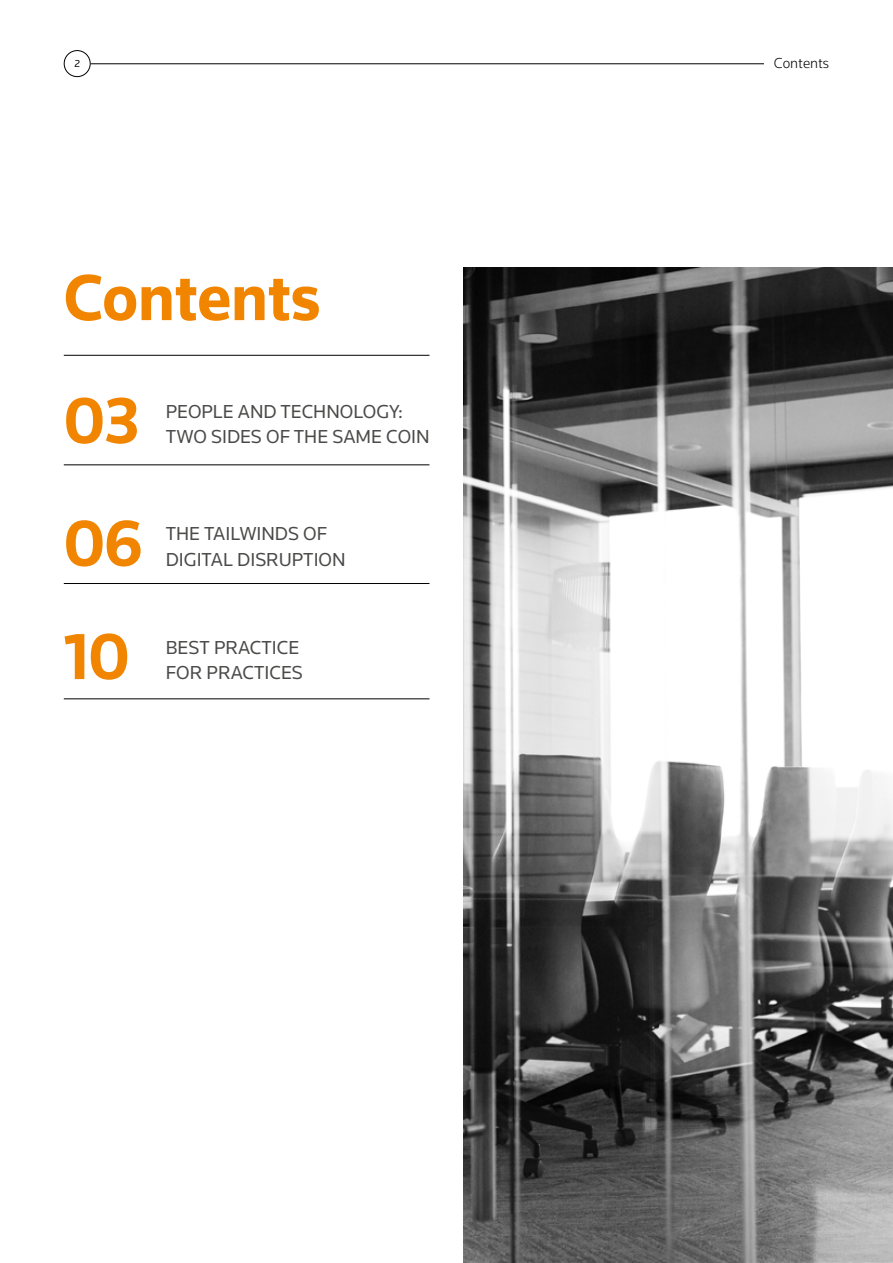
<style>
.page{position:relative;width:893px;height:1263px;background:#fff}
.page>*{position:absolute;margin:0;border:0;box-sizing:border-box;transform-origin:0 0}
.t1{font:700 67.5px/122.9px "Knowledge";letter-spacing:-.01em;color:#f18500}
.t2{font:19.5px/25.5px "Knowledge";color:#4a4a49}
.t3{font:300 15px "Knowledge";color:#000}
.t4{font:10.5px "Knowledge";color:#000}
</style>
<div class="page">
<div style="left:64px;top:50px;width:27px;height:27px;border:1px solid #000;border-radius:50%"></div>
<hr style="left:91px;top:63px;width:673px;height:1px;background:#000">
<img style="left:463px;top:268px;width:429px;height:995px">
<hr style="left:64px;top:355px;width:365px;height:1px;background:#000">
<hr style="left:64px;top:464px;width:365px;height:1px;background:#000">
<hr style="left:64px;top:583px;width:365px;height:1px;background:#000">
<hr style="left:64px;top:698px;width:365px;height:1px;background:#000">
<p class="t4" style="left:74px;top:57px;width:7px">2</p>
<p class="t3" style="left:774px;top:54px;width:57px">Contents</p>
<h1 class="t1" style="left:64px;top:235px;width:258px">Contents<br>03<br>06</h1>
<p class="t2" style="left:166px;top:398px;width:265px">PEOPLE AND TECHNOLOGY:<br>TWO SIDES OF THE SAME COIN</p>
<p class="t2" style="left:166px;top:521px;width:181px">THE TAILWINDS OF<br>DIGITAL DISRUPTION</p>
<h1 class="t1" style="left:64px;top:594px;width:67px">10</h1>
<p class="t2" style="left:166px;top:634px;width:138px">BEST PRACTICE<br>FOR PRACTICES</p>
</div>
